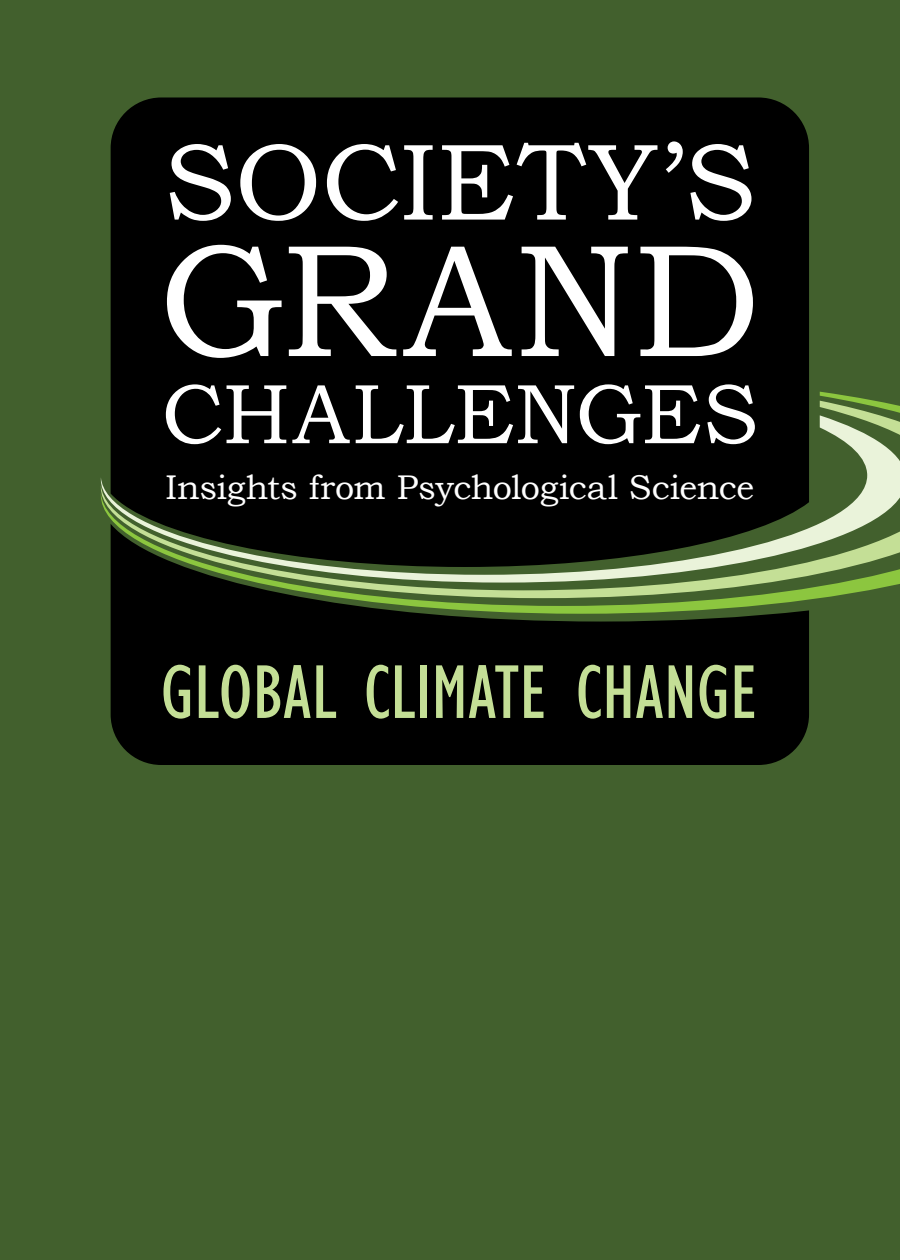
<style>
.page{position:relative;width:900px;height:1260px;background:#42602d}
.page>*{position:absolute;margin:0;border:0;box-sizing:border-box;transform-origin:0 0}
.t1{font:160.5px "Bookman Old Style";letter-spacing:.005em;color:#fff}
.t2{font:109px "Bookman Old Style";letter-spacing:-.005em;color:#fff}
.t3{font:84.75px "Bookman Old Style";color:#fff}
.t4{font:condensed 78.75px "Gill Sans";letter-spacing:.005em;color:#c4df96}
.t5{font:34.25px "Bookman Old Style";letter-spacing:-.01em;color:#fff}
</style>
<div class="page">
<div style="left:111px;top:97px;width:698px;height:668px;background:#000"></div>
<svg style="left:110px;top:392px;width:765px;height:222px;fill:#000"></svg>
<svg style="left:110px;top:401px;width:790px;height:197px;fill:#000"></svg>
<svg style="left:101px;top:415px;width:799px;height:168px;fill:#000"></svg>
<h2 class="t2" style="left:163px;top:111px;width:594px">SOCIETY’S</h2>
<h1 class="t1" style="left:159px;top:197px;width:604px">GRAND</h1>
<h3 class="t3" style="left:161px;top:359px;width:599px">CHALLENGES</h3>
<p class="t5" style="left:165px;top:465px;width:590px">Insights from Psychological Science</p>
<h3 class="t4" style="left:161px;top:646px;width:600px">GLOBAL CLIMATE CHANGE</h3>
</div>
